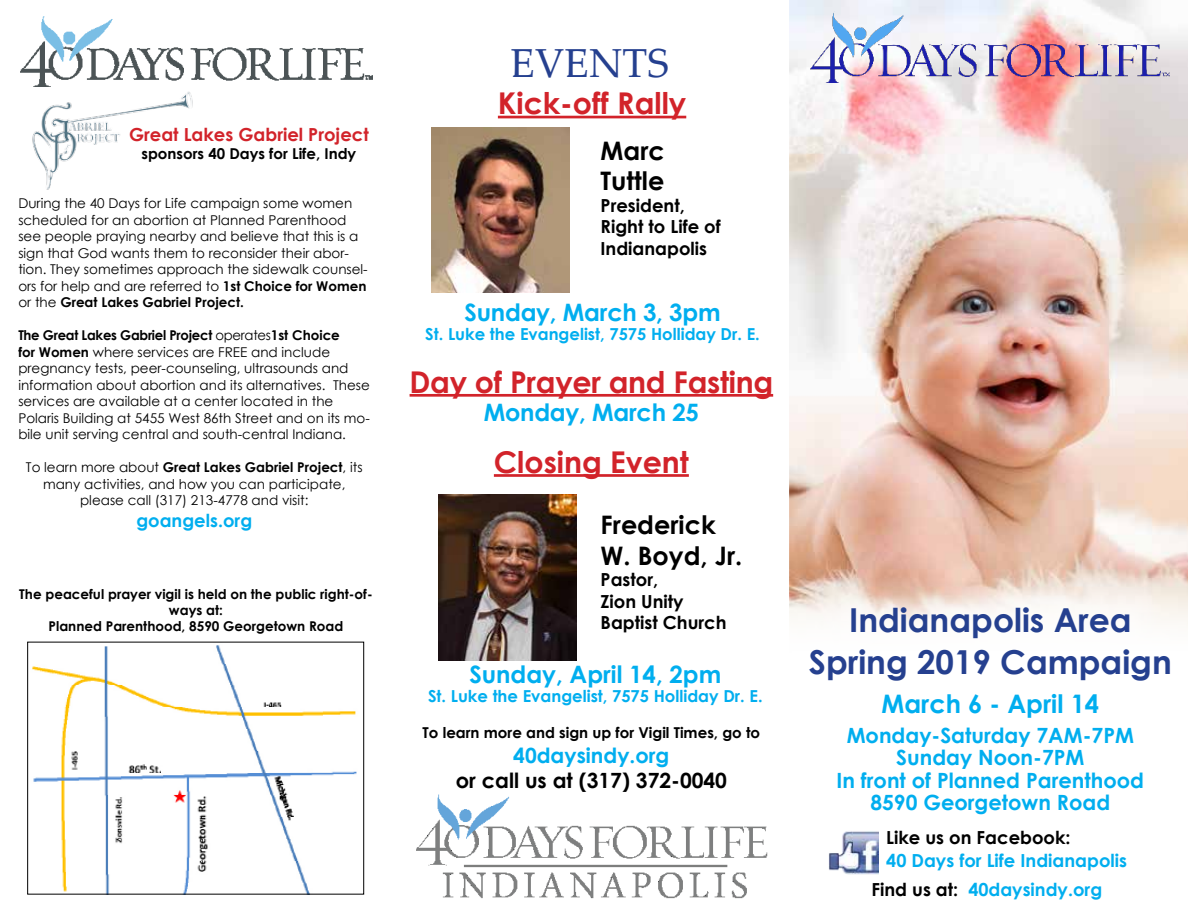
<style>
.page{position:relative;width:1188px;height:918px;background:#fff}
.page>*{position:absolute;margin:0;border:0;box-sizing:border-box;transform-origin:0 0}
.t1{font:40.5px "Palatino Linotype";color:#25408f}
.t2{font:700 33px/42px "Century Gothic";color:#25408f;text-align:center}
.t3{font:700 30px "Century Gothic";color:#d2232a}
.t4{font:700 25.5px/30.6px "Century Gothic";color:#000}
.t5{font:700 25.5px "Century Gothic";color:#00aeef}
.t6{font:700 24px "Century Gothic";letter-spacing:-.01em;color:#00aeef}
.t7{font:700 21px/22.5px "Century Gothic";color:#00aeef;text-align:center}
.t8{font:700 21px "Century Gothic";color:#000}
.t9{font:700 18px/21.6px "Century Gothic";color:#000}
.t10{font:700 18px "Century Gothic";color:#00aeef}
.t11{font:700 18px "Century Gothic";color:#d2232a}
.t12{font:700 16.5px "Century Gothic";color:#00aeef}
.t13{font:700 15px "Century Gothic";color:#000}
.t14{font:13.5px/16.5px "Century Gothic";color:#000}
.t15{font:700 13.5px/16.2px "Century Gothic";color:#000;text-align:center}
.s1{font-weight:700}
.s2{color:#000}
</style>
<div class="page">
<img style="left:790px;top:0;width:398px;height:574px">
<img style="left:20px;top:17px;width:353px;height:69px">
<hr style="left:410px;top:394px;width:363px;height:3px;background:#d2232a">
<img style="left:417px;top:794px;width:351px;height:105px">
<img style="left:829px;top:831px;width:49px;height:44px">
<hr style="left:498px;top:116px;width:188px;height:2px;background:#d2232a">
<hr style="left:494px;top:474px;width:195px;height:3px;background:#d2232a">
<img style="left:32px;top:645px;width:325px;height:248px">
<div style="left:27px;top:642px;width:337px;height:253px;border:1px solid #000"></div>
<img style="left:32px;top:91px;width:161px;height:99px">
<img style="left:810px;top:12px;width:359px;height:71px">
<img style="left:432px;top:128px;width:137px;height:165px">
<img style="left:438px;top:495px;width:138px;height:165px">
<h3 class="t11" style="left:129px;top:121px;width:241px">Great Lakes Gabriel Project</h3>
<p class="t13" style="left:141px;top:142px;width:216px">sponsors 40 Days for Life, Indy</p>
<p class="t14" style="left:18px;top:195px;width:351px">During the 40 Days for Life campaign some women scheduled for an abortion at Planned Parenthood see people praying nearby and believe that this is a sign that God wants them to reconsider their abor&shy;tion. They sometimes approach the sidewalk counsel&shy;ors for help and are referred to <span class="s1">1st Choice for Women </span>or the <span class="s1">Great Lakes Gabriel Project.</span></p>
<p class="t14" style="left:18px;top:327px;width:353px"><span class="s1">The Great Lakes Gabriel Project</span> operates<span class="s1">1st Choice<br>for Women</span> where services are FREE and include pregnancy tests, peer-counseling, ultrasounds and information about abortion and its alternatives. These services are available at a center located in the Polaris Building at 5455 West 86th Street and on its mo&shy;bile unit serving central and south-central Indiana.</p>
<p class="t14" style="left:26px;top:459px;width:338px;text-align:center">To learn more about <span class="s1">Great Lakes Gabriel Project</span>, its many activities, and how you can participate, please call (317) 213-4778 and visit:</p>
<h3 class="t10" style="left:136px;top:506px;width:117px">goangels.org</h3>
<p class="t15" style="left:19px;top:585px;width:355px">The peaceful prayer vigil is held on the public right-of&shy;ways at:<br>Planned Parenthood, 8590 Georgetown Road</p>
<h1 class="t1" style="left:510px;top:35px;width:160px">EVENTS</h1>
<h3 class="t3" style="left:498px;top:81px;width:190px">Kick-off Rally</h3>
<h3 class="t4" style="left:601px;top:134px;width:66px">Marc<br>Tuttle</h3>
<h3 class="t9" style="left:601px;top:194px;width:122px">President,<br>Right to Life of<br>Indianapolis</h3>
<h3 class="t6" style="left:465px;top:294px;width:258px">Sunday, March 3, 3pm</h3>
<p class="t12" style="left:425px;top:322px;width:336px">St. Luke the Evangelist, 7575 Holliday Dr. E.</p>
<h3 class="t3" style="left:410px;top:359px;width:365px">Day of Prayer and Fasting</h3>
<h3 class="t6" style="left:484px;top:394px;width:217px">Monday, March 25</h3>
<h3 class="t3" style="left:494px;top:439px;width:196px">Closing Event</h3>
<h3 class="t4" style="left:601px;top:508px;width:143px">Frederick<br>W. Boyd, Jr.</h3>
<h3 class="t9" style="left:601px;top:568px;width:127px">Pastor,<br>Zion Unity<br>Baptist Church</h3>
<h3 class="t6" style="left:469px;top:656px;width:253px">Sunday, April 14, 2pm</h3>
<p class="t12" style="left:428px;top:683px;width:336px">St. Luke the Evangelist, 7575 Holliday Dr. E.</p>
<p class="t13" style="left:423px;top:721px;width:339px">To learn more and sign up for Vigil Times, go to</p>
<h3 class="t7" style="left:513px;top:743px;width:158px">40daysindy.org</h3>
<h3 class="t8" style="left:456px;top:765px;width:273px">or call us at (317) 372-0040</h3>
<h2 class="t2" style="left:809px;top:598px;width:364px">Indianapolis Area<br>Spring 2019 Campaign</h2>
<h3 class="t5" style="left:881px;top:684px;width:219px">March 6 - April 14</h3>
<h3 class="t7" style="left:837px;top:723px;width:309px">Monday-Saturday 7AM-7PM<br>Sunday Noon-7PM<br>In front of Planned Parenthood<br>8590 Georgetown Road</h3>
<h3 class="t9" style="left:886px;top:826px;width:186px">Like us on Facebook:</h3>
<h3 class="t10" style="left:886px;top:847px;width:242px">40 Days for Life Indianapolis</h3>
<h3 class="t10" style="left:872px;top:876px;width:232px"><span class="s2">Find us at:</span> 40daysindy.org</h3>
</div>
